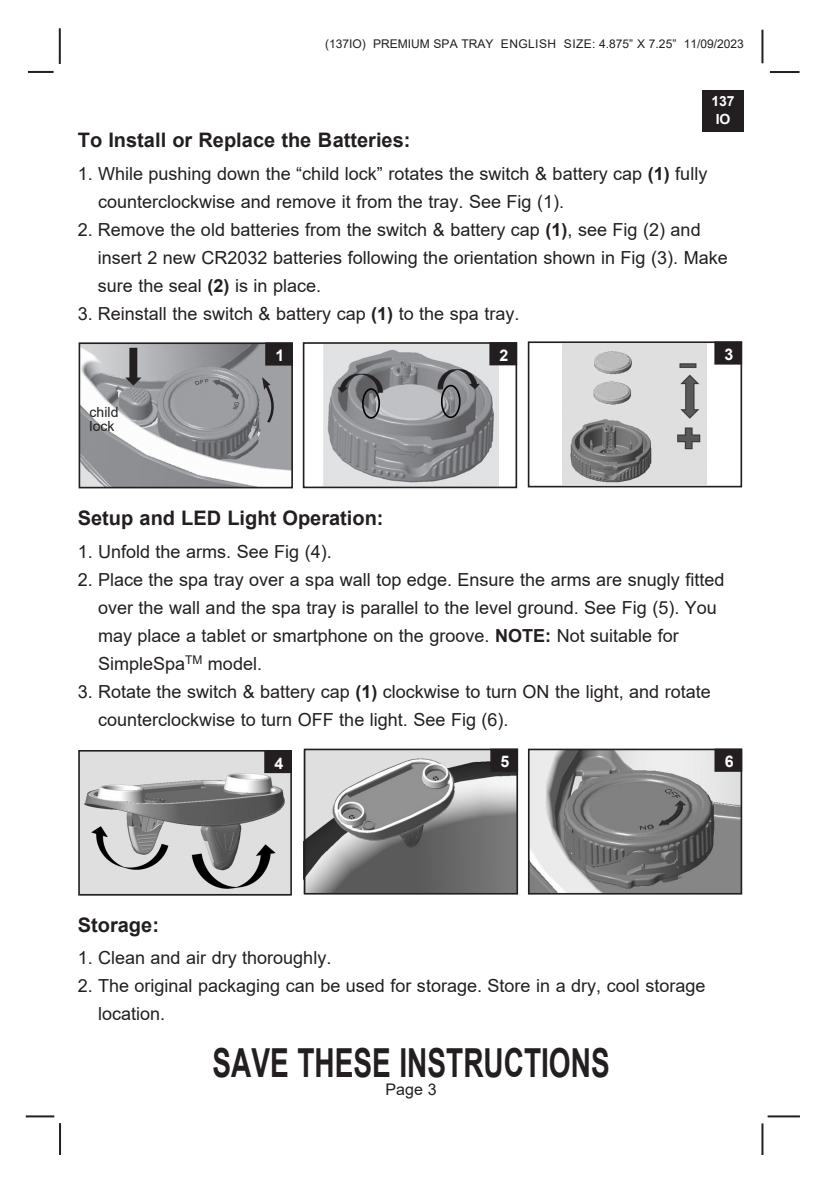
<style>
.page{position:relative;width:836px;height:1191px;background:#fff}
.page>*{position:absolute;margin:0;border:0;box-sizing:border-box;transform-origin:0 0}
.t1{font:700 40px "Arial";color:#231f20;scale:.7 1}
.t2{font:700 20px "Arial";color:#231f20}
.t3{font:18px "Arial";color:#231f20}
.t4{font:700 16px "Arial";color:#fff}
.t5{font:16px "Arial";color:#231f20}
.t6{font:14px/14px "Arial";color:#231f20}
.t7{font:700 14px/18px "Arial";color:#fff;text-align:center}
.t8{font:12px "Arial";color:#231f20}
.s1{font-weight:700}
</style>
<div class="page">
<hr style="left:767px;top:1115px;width:32px;height:2px;background:#231f20">
<hr style="left:769px;top:71px;width:30px;height:2px;background:#231f20">
<hr style="left:761px;top:30px;width:2px;height:33px;background:#231f20">
<hr style="left:761px;top:1123px;width:2px;height:32px;background:#231f20">
<hr style="left:28px;top:71px;width:26px;height:2px;background:#231f20">
<hr style="left:59px;top:28px;width:2px;height:36px;background:#231f20">
<hr style="left:59px;top:1123px;width:2px;height:32px;background:#231f20">
<hr style="left:26px;top:1115px;width:28px;height:2px;background:#231f20">
<div style="left:702px;top:90px;width:41px;height:41px;background:#231f20"></div>
<img style="left:82px;top:345px;width:208px;height:140px">
<svg style="left:262px;top:377px;width:14px;height:46px"></svg>
<div style="left:79px;top:342px;width:214px;height:146px;border:2px solid #231f20"></div>
<div style="left:266px;top:343px;width:26px;height:22px;background:#231f20"></div>
<div style="left:265px;top:342px;width:28px;height:23px;border:2px solid #231f20"></div>
<img style="left:323px;top:345px;width:175px;height:140px">
<div style="left:362px;top:388px;width:18px;height:31px;border:2px solid #060303;border-radius:50%"></div>
<div style="left:441px;top:385px;width:19px;height:33px;border:2px solid #060303;border-radius:50%"></div>
<div style="left:303px;top:342px;width:214px;height:146px;border:2px solid #231f20"></div>
<div style="left:490px;top:343px;width:26px;height:21px;background:#231f20"></div>
<div style="left:489px;top:342px;width:28px;height:23px;border:2px solid #231f20"></div>
<div style="left:527px;top:341px;width:214px;height:146px;border:2px solid #231f20"></div>
<div style="left:715px;top:342px;width:26px;height:22px;background:#231f20"></div>
<div style="left:714px;top:341px;width:27px;height:23px;border:2px solid #231f20"></div>
<img style="left:562px;top:344px;width:144px;height:140px">
<img style="left:81px;top:753px;width:208px;height:139px">
<div style="left:78px;top:750px;width:214px;height:145px;border:2px solid #231f20"></div>
<div style="left:265px;top:751px;width:26px;height:21px;background:#231f20"></div>
<div style="left:264px;top:750px;width:28px;height:23px;border:2px solid #231f20"></div>
<img style="left:307px;top:751px;width:208px;height:140px">
<div style="left:304px;top:748px;width:214px;height:146px;border:2px solid #231f20"></div>
<div style="left:491px;top:749px;width:26px;height:22px;background:#231f20"></div>
<div style="left:490px;top:748px;width:28px;height:24px;border:2px solid #231f20"></div>
<img style="left:530px;top:751px;width:209px;height:140px">
<div style="left:527px;top:748px;width:215px;height:146px;border:2px solid #231f20"></div>
<div style="left:715px;top:749px;width:26px;height:22px;background:#231f20"></div>
<div style="left:714px;top:748px;width:28px;height:24px;border:2px solid #231f20"></div>
<p class="t8" style="left:325px;top:36px;width:420px">(137IO) PREMIUM SPA TRAY ENGLISH SIZE: 4.875” X 7.25” 11/09/2023</p>
<p class="t7" style="left:711px;top:92px;width:25px">137<br>IO</p>
<p class="t2" style="left:78px;top:126px;width:334px">To Install or Replace the Batteries:</p>
<p class="t3" style="left:78px;top:161px;width:630px">1. While pushing down the “child lock” rotates the switch &amp; battery cap <span class="s1">(1)</span> fully</p>
<p class="t3" style="left:98px;top:189px;width:467px">counterclockwise and remove it from the tray. See Fig (1).</p>
<p class="t3" style="left:78px;top:217px;width:624px">2. Remove the old batteries from the switch &amp; battery cap <span class="s1">(1)</span>, see Fig (2) and</p>
<p class="t3" style="left:98px;top:245px;width:631px">insert 2 new CR2032 batteries following the orientation shown in Fig (3). Make</p>
<p class="t3" style="left:98px;top:273px;width:225px">sure the seal <span class="s1">(2)</span> is in place.</p>
<p class="t3" style="left:78px;top:301px;width:443px">3. Reinstall the switch &amp; battery cap <span class="s1">(1)</span> to the spa tray.</p>
<p class="t4" style="left:275px;top:344px;width:10px">1</p>
<p class="t4" style="left:499px;top:344px;width:10px">2</p>
<p class="t4" style="left:724px;top:343px;width:10px">3</p>
<p class="t6" style="left:90px;top:405px;width:30px">child lock</p>
<p class="t2" style="left:78px;top:504px;width:307px">Setup and LED Light Operation:</p>
<p class="t3" style="left:78px;top:539px;width:255px">1. Unfold the arms. See Fig (4).</p>
<p class="t3" style="left:78px;top:567px;width:648px">2. Place the spa tray over a spa wall top edge. Ensure the arms are snugly fitted</p>
<p class="t3" style="left:98px;top:595px;width:620px">over the wall and the spa tray is parallel to the level ground. See Fig (5). You</p>
<p class="t3" style="left:98px;top:623px;width:582px">may place a tablet or smartphone on the groove. <span class="s1">NOTE:</span> Not suitable for</p>
<p class="t3" style="left:98px;top:651px;width:165px">SimpleSpa<sup>TM</sup> model.</p>
<p class="t3" style="left:78px;top:679px;width:634px">3. Rotate the switch &amp; battery cap <span class="s1">(1)</span> clockwise to turn ON the light, and rotate</p>
<p class="t3" style="left:98px;top:707px;width:412px">counterclockwise to turn OFF the light. See Fig (6).</p>
<p class="t4" style="left:274px;top:752px;width:10px">4</p>
<p class="t4" style="left:500px;top:750px;width:10px">5</p>
<p class="t4" style="left:724px;top:750px;width:10px">6</p>
<p class="t2" style="left:78px;top:911px;width:83px">Storage:</p>
<p class="t3" style="left:78px;top:945px;width:255px">1. Clean and air dry thoroughly.</p>
<p class="t3" style="left:78px;top:973px;width:629px">2. The original packaging can be used for storage. Store in a dry, cool storage</p>
<p class="t3" style="left:98px;top:1001px;width:69px">location.</p>
<h1 class="t1" style="left:212px;top:1034px;width:568px">SAVE THESE INSTRUCTIONS</h1>
<p class="t5" style="left:385px;top:1078px;width:53px">Page 3</p>
</div>
